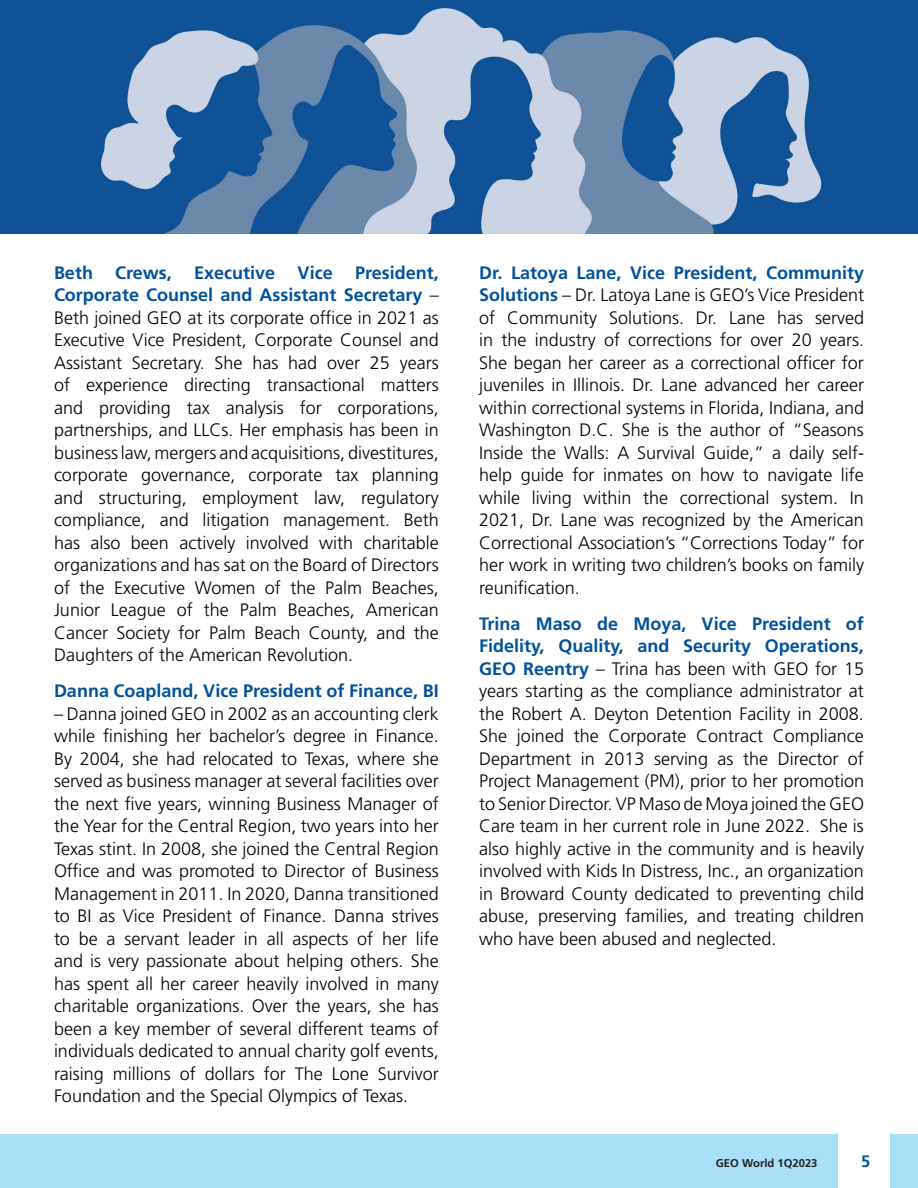
<style>
.page{position:relative;width:918px;height:1188px;background:#fff}
.page>*{position:absolute;margin:0;border:0;box-sizing:border-box;transform-origin:0 0}
._2nd_paragraph_style{font:300 18px/22.5px "Frutiger LT Std";color:#000;text-align:justify}
._2nd_paragraph_style-2{font:700 18px "Frutiger LT Std";color:#01529a}
.t1{font:700 16.5px "Frutiger LT Std";color:#01529a}
.t2{font:700 11.25px "Frutiger LT Std";color:#231f20}
.s1{font-weight:700;color:#01529a}
</style>
<div class="page">
<div style="left:0;top:1134px;width:918px;height:54px;background:#a8dff9"></div>
<div style="left:838px;top:1134px;width:52px;height:54px;background:#fff"></div>
<img style="left:0;top:0;width:918px;height:234px">
<p class="_2nd_paragraph_style" style="left:54px;top:261px;width:386px"><span class="s1">Beth Crews, Executive Vice President, Corporate Counsel and Assistant Secretary</span> – Beth joined GEO at its corporate office in 2021 as Executive Vice President, Corporate Counsel and Assistant Secretary. She has had over 25 years of experience directing transactional matters and providing tax analysis for corporations, partnerships, and LLCs. Her emphasis has been in business law, mergers and acquisitions, divestitures, corporate governance, corporate tax planning and structuring, employment law, regulatory compliance, and litigation management. Beth has also been actively involved with charitable organizations and has sat on the Board of Directors of the Executive Women of the Palm Beaches, Junior League of the Palm Beaches, American Cancer Society for Palm Beach County, and the Daughters of the American Revolution.</p>
<p class="_2nd_paragraph_style-2" style="left:54px;top:680px;width:386px">Danna Coapland, Vice President of Finance, BI</p>
<p class="_2nd_paragraph_style" style="left:54px;top:702px;width:386px">– Danna joined GEO in 2002 as an accounting clerk while finishing her bachelor’s degree in Finance.<br>By 2004, she had relocated to Texas, where she served as business manager at several facilities over the next five years, winning Business Manager of the Year for the Central Region, two years into her Texas stint. In 2008, she joined the Central Region Office and was promoted to Director of Business Management in 2011. In 2020, Danna transitioned to BI as Vice President of Finance. Danna strives to be a servant leader in all aspects of her life and is very passionate about helping others. She has spent all her career heavily involved in many charitable organizations. Over the years, she has been a key member of several different teams of individuals dedicated to annual charity golf events, raising millions of dollars for The Lone Survivor Foundation and the Special Olympics of Texas.</p>
<p class="_2nd_paragraph_style" style="left:479px;top:261px;width:386px"><span class="s1">Dr. Latoya Lane, Vice President, Community Solutions</span> – Dr. Latoya Lane is GEO’s Vice President of Community Solutions. Dr. Lane has served in the industry of corrections for over 20 years.<br>She began her career as a correctional officer for juveniles in Illinois. Dr. Lane advanced her career within correctional systems in Florida, Indiana, and Washington D.C. She is the author of “Seasons Inside the Walls: A Survival Guide,” a daily self&shy;help guide for inmates on how to navigate life while living within the correctional system. In 2021, Dr. Lane was recognized by the American Correctional Association’s “Corrections Today” for her work in writing two children’s books on family reunification.</p>
<p class="_2nd_paragraph_style" style="left:479px;top:612px;width:386px"><span class="s1">Trina Maso de Moya, Vice President of Fidelity, Quality, and Security Operations, GEO Reentry</span> – Trina has been with GEO for 15 years starting as the compliance administrator at the Robert A. Deyton Detention Facility in 2008.<br>She joined the Corporate Contract Compliance Department in 2013 serving as the Director of Project Management (PM), prior to her promotion to Senior Director. VP Maso de Moya joined the GEO Care team in her current role in June 2022. She is also highly active in the community and is heavily involved with Kids In Distress, Inc., an organization in Broward County dedicated to preventing child abuse, preserving families, and treating children who have been abused and neglected.</p>
<p class="t2" style="left:716px;top:1157px;width:103px">GEO World 1Q2023</p>
<p class="t1" style="left:861px;top:1152px;width:11px">5</p>
</div>
